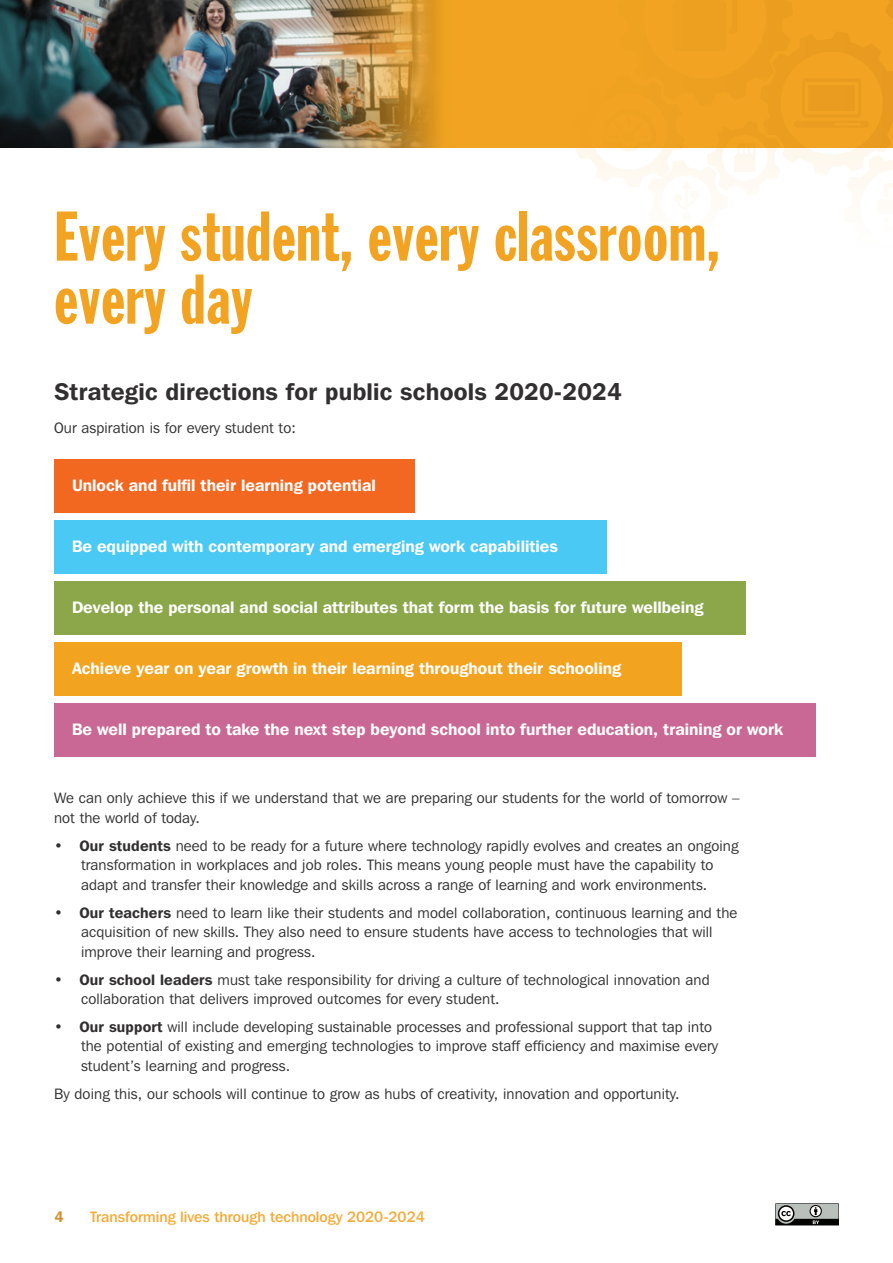
<style>
.page{position:relative;width:893px;height:1263px;background:#fff}
.page>*{position:absolute;margin:0;border:0;box-sizing:border-box;transform-origin:0 0}
.t1{font:69px/63px "Franklin Gothic Extra Cond";letter-spacing:.01em;color:#f1a321}
.t2{font:600 24px "Franklin Gothic IT Cby BT";letter-spacing:.01em;color:#312f30}
.t3{font:600 16.5px "Franklin Gothic IT Cby BT";color:#fff}
.t4{font:15px/19.5px "Franklin Gothic IT Cby BT";letter-spacing:.01em;color:#312f30}
.t5{font:500 15px "Franklin Gothic IT Cby BT";color:#f3ab38}
.t6{font:600 15px "Franklin Gothic IT Cby BT";color:#d58e31}
.s1{font-weight:600}
</style>
<div class="page">
<div style="left:0;top:0;width:893px;height:147px;background:#f1a321"></div>
<svg style="left:573px;top:147px;width:320px;height:46px"></svg>
<div style="left:54px;top:703px;width:761px;height:54px;background:#ca6895"></div>
<div style="left:54px;top:642px;width:628px;height:54px;background:#f2a420"></div>
<div style="left:54px;top:581px;width:692px;height:54px;background:#8ba74a"></div>
<div style="left:54px;top:520px;width:553px;height:54px;background:#49c9f4"></div>
<div style="left:54px;top:459px;width:360px;height:54px;background:#f36821"></div>
<img style="left:0;top:0;width:439px;height:147px">
<svg style="left:775px;top:1203px;width:64px;height:22px"></svg>
<h1 class="t1" style="left:54px;top:205px;width:667px">Every student, every classroom, every day</h1>
<h2 class="t2" style="left:54px;top:377px;width:569px">Strategic directions for public schools 2020-2024</h2>
<p class="t4" style="left:54px;top:417px;width:243px">Our aspiration is for every student to:</p>
<p class="t3" style="left:72px;top:474px;width:305px">Unlock and fulfil their learning potential</p>
<p class="t3" style="left:72px;top:535px;width:488px">Be equipped with contemporary and emerging work capabilities</p>
<p class="t3" style="left:72px;top:596px;width:633px">Develop the personal and social attributes that form the basis for future wellbeing</p>
<p class="t3" style="left:72px;top:657px;width:551px">Achieve year on year growth in their learning throughout their schooling</p>
<p class="t3" style="left:72px;top:718px;width:713px">Be well prepared to take the next step beyond school into further education, training or work</p>
<p class="t4" style="left:54px;top:788px;width:687px">We can only achieve this if we understand that we are preparing our students for the world of tomorrow – not the world of today.</p>
<p class="t4" style="left:54px;top:836px;width:686px;text-align:center"><span class="s1">• Our students</span> need to be ready for a future where technology rapidly evolves and creates an ongoing transformation in workplaces and job roles. This means young people must have the capability to<br>adapt and transfer their knowledge and skills across a range of learning and work environments.</p>
<p class="t4" style="left:81px;top:902px;width:658px;text-indent:-27px"><span class="s1">• Our teachers</span> need to learn like their students and model collaboration, continuous learning and the acquisition of new skills. They also need to ensure students have access to technologies that will improve their learning and progress.</p>
<p class="t4" style="left:81px;top:969px;width:630px;text-indent:-27px"><span class="s1">• Our school leaders</span> must take responsibility for driving a culture of technological innovation and collaboration that delivers improved outcomes for every student.</p>
<p class="t4" style="left:81px;top:1017px;width:639px;text-indent:-27px"><span class="s1">• Our support</span> will include developing sustainable processes and professional support that tap into the potential of existing and emerging technologies to improve staff efficiency and maximise every student’s learning and progress.</p>
<p class="t4" style="left:54px;top:1083px;width:627px">By doing this, our schools will continue to grow as hubs of creativity, innovation and opportunity.</p>
<p class="t6" style="left:54px;top:1207px;width:11px">4</p>
<p class="t5" style="left:90px;top:1207px;width:336px">Transforming lives through technology 2020-2024</p>
</div>
